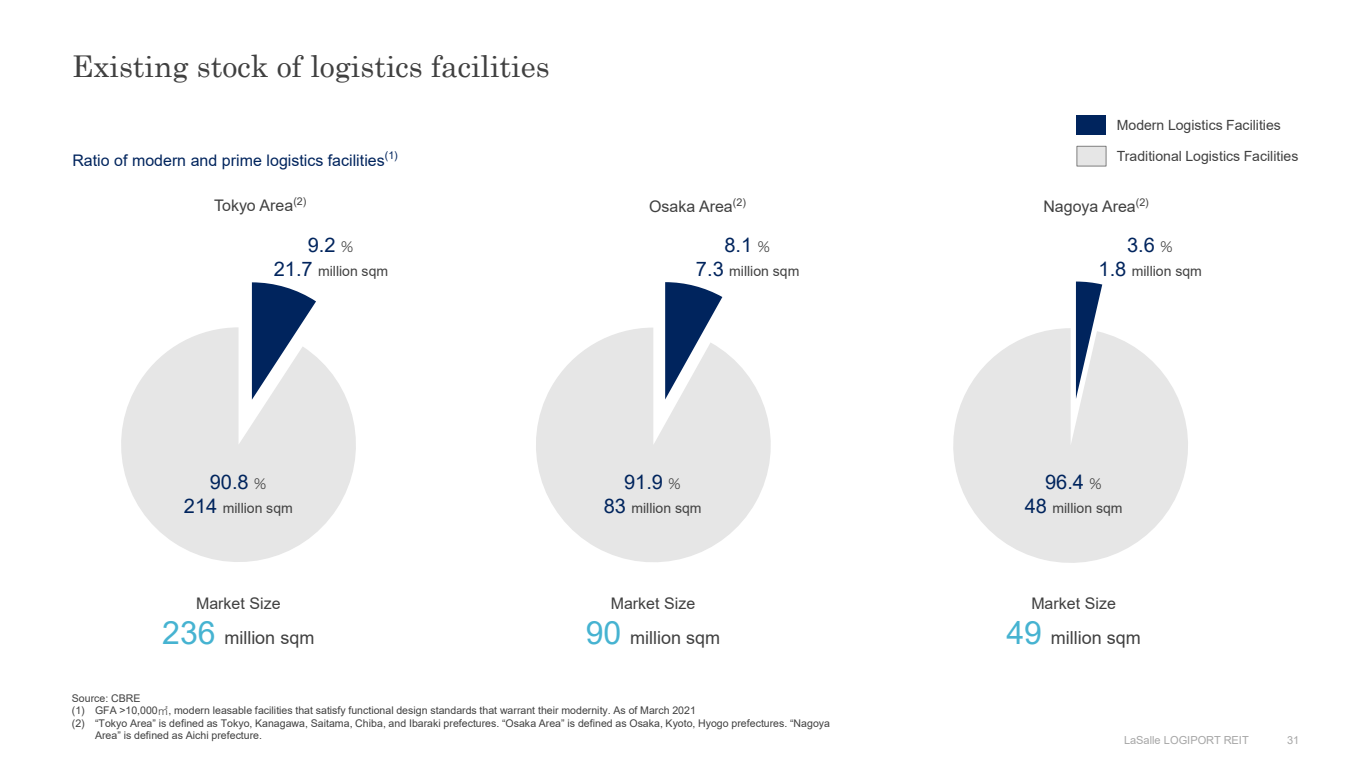
<style>
.page{position:relative;width:1366px;height:768px;background:#fff}
.page>*{position:absolute;margin:0;border:0;box-sizing:border-box;transform-origin:0 0}
.t1{font:30px "Century";color:#404040}
.t2{font:20px "Arial";color:#00245d}
.t3{font:18px "Arial";color:#404040}
.t4{font:16px "Arial";color:#404040}
.t5{font:16px "Arial";color:#00245d}
.t6{font:14px "Arial";color:#404040}
.t7{font:11px "Arial";color:#a6a6a6}
.t8{font:10.6px/12.6px "Arial";color:#404040}
.s1{font-family:"Hira Kaku Std W2";font-size:14px;color:#404040}
.s2{font-size:20px;color:#00245d}
.s3{font-size:32px;color:#46b3d1}
.s4{font-family:"Hira Kaku Std W2"}
</style>
<div class="page">
<svg style="left:252px;top:282px;width:64px;height:45px"></svg>
<svg style="left:121px;top:327px;width:235px;height:235px;fill:#e6e6e6"></svg>
<svg style="left:665px;top:282px;width:57px;height:46px"></svg>
<svg style="left:536px;top:328px;width:235px;height:234px;fill:#e6e6e6"></svg>
<svg style="left:1075px;top:282px;width:27px;height:46px"></svg>
<svg style="left:953px;top:328px;width:235px;height:235px;fill:#e6e6e6"></svg>
<div style="left:1076px;top:115px;width:30px;height:20px;background:#00245d"></div>
<div style="left:1076px;top:146px;width:30px;height:21px;background:#e6e6e6;border:1px solid #7f7f7f"></div>
<p class="t1" style="left:72px;top:41px;width:479px">Existing stock of logistics facilities</p>
<p class="t6" style="left:1116px;top:115px;width:165px">Modern Logistics Facilities</p>
<p class="t5" style="left:72px;top:149px;width:327px">Ratio of modern and prime logistics facilities<sup>(1)</sup></p>
<p class="t6" style="left:1116px;top:146px;width:183px">Traditional Logistics Facilities</p>
<p class="t4" style="left:214px;top:195px;width:94px">Tokyo Area<sup>(2)</sup></p>
<p class="t4" style="left:649px;top:196px;width:98px">Osaka Area<sup>(2)</sup></p>
<p class="t4" style="left:1043px;top:196px;width:107px">Nagoya Area<sup>(2)</sup></p>
<p class="t2" style="left:308px;top:231px;width:48px">9.2 <span class="s1">％</span></p>
<p class="t6" style="left:274px;top:261px;width:116px"><span class="s2">21.7</span> million sqm</p>
<p class="t2" style="left:210px;top:468px;width:59px">90.8 <span class="s1">％</span></p>
<p class="t6" style="left:184px;top:498px;width:110px"><span class="s2">214</span> million sqm</p>
<p class="t4" style="left:196px;top:592px;width:86px">Market Size</p>
<p class="t3" style="left:162px;top:625px;width:154px"><span class="s3">236</span> million sqm</p>
<p class="t2" style="left:724px;top:231px;width:48px">8.1 <span class="s1">％</span></p>
<p class="t6" style="left:696px;top:261px;width:105px"><span class="s2">7.3</span> million sqm</p>
<p class="t2" style="left:624px;top:468px;width:59px">91.9 <span class="s1">％</span></p>
<p class="t6" style="left:603px;top:498px;width:99px"><span class="s2">83</span> million sqm</p>
<p class="t4" style="left:610px;top:592px;width:86px">Market Size</p>
<p class="t3" style="left:586px;top:625px;width:136px"><span class="s3">90</span> million sqm</p>
<p class="t8" style="left:72px;top:692px;width:70px">Source: CBRE</p>
<p class="t8" style="left:72px;top:704px;width:625px">(1) GFA &gt;10,000<span class="s4">㎡</span>, modern leasable facilities that satisfy functional design standards that warrant their modernity. As of March 2021</p>
<p class="t8" style="left:95px;top:717px;width:736px;text-indent:-23px">(2) “Tokyo Area” is defined as Tokyo, Kanagawa, Saitama, Chiba, and Ibaraki prefectures. “Osaka Area” is defined as Osaka, Kyoto, Hyogo prefectures. “Nagoya<br>Area” is defined as Aichi prefecture.</p>
<p class="t2" style="left:1127px;top:231px;width:48px">3.6 <span class="s1">％</span></p>
<p class="t6" style="left:1098px;top:261px;width:105px"><span class="s2">1.8</span> million sqm</p>
<p class="t2" style="left:1045px;top:468px;width:59px">96.4 <span class="s1">％</span></p>
<p class="t6" style="left:1024px;top:498px;width:99px"><span class="s2">48</span> million sqm</p>
<p class="t4" style="left:1031px;top:592px;width:86px">Market Size</p>
<p class="t3" style="left:1006px;top:625px;width:136px"><span class="s3">49</span> million sqm</p>
<p class="t7" style="left:1124px;top:732px;width:126px">LaSalle LOGIPORT REIT</p>
<p class="t7" style="left:1286px;top:732px;width:14px">31</p>
</div>
